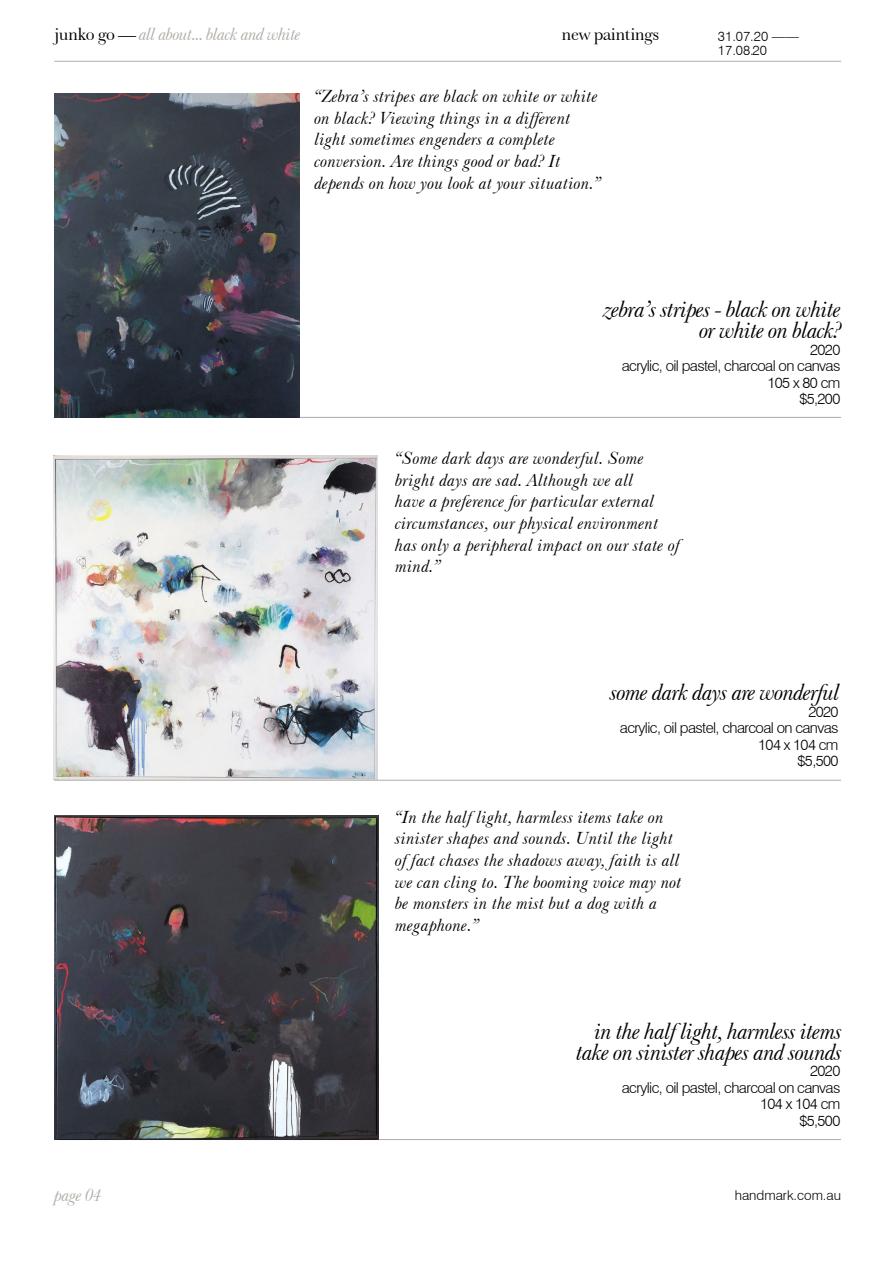
<style>
.page{position:relative;width:893px;height:1263px;background:#fff}
.page>*{position:absolute;margin:0;border:0;box-sizing:border-box;transform-origin:0 0}
.t1{font:italic 24px/21px "Baskerville No 2 BT";letter-spacing:-.04em;color:#000;text-align:right}
.t2{font:italic 18px/21.6px "Baskerville No 2 BT";color:#000}
.t3{font:italic 18px "Baskerville No 2 BT";letter-spacing:-.04em;color:#b1aba6}
.t4{font:18px "Baskerville No 2 BT";letter-spacing:-.04em;color:#000}
.t5{font:300 15px/16.5px "Swiss 721 BT";letter-spacing:-.04em;color:#000;text-align:right}
.t6{font:300 13.5px/13.5px "Swiss 721 BT";color:#000}
.s1{font-style:normal;color:#000}
</style>
<div class="page">
<hr style="left:54px;top:61px;width:787px;height:1px;background:#b1aba6">
<hr style="left:54px;top:417px;width:787px;height:1px;background:#b1aba6">
<hr style="left:54px;top:1139px;width:787px;height:1px;background:#b1aba6">
<img style="left:54px;top:456px;width:324px;height:324px">
<img style="left:54px;top:94px;width:246px;height:324px">
<hr style="left:54px;top:780px;width:787px;height:1px;background:#b1aba6">
<img style="left:54px;top:815px;width:325px;height:324px">
<p class="t3" style="left:54px;top:23px;width:248px"><span class="s1">junko go —</span> all about... black and white</p>
<p class="t4" style="left:561px;top:22px;width:100px">new paintings</p>
<p class="t6" style="left:718px;top:30px;width:82px">31.07.20 ——<br>17.08.20</p>
<p class="t2" style="left:315px;top:85px;width:288px">“Zebra’s stripes are black on white or white on black? Viewing things in a different light sometimes engenders a complete conversion. Are things good or bad? It depends on how you look at your situation.”</p>
<h1 class="t1" style="left:604px;top:298px;width:240px">zebra’s stripes - black on white or white on black?</h1>
<p class="t5" style="left:622px;top:341px;width:220px">2020<br>acrylic, oil pastel, charcoal on canvas<br>105 x 80 cm<br>$5,200</p>
<p class="t2" style="left:395px;top:447px;width:286px">“Some dark days are wonderful. Some bright days are sad. Although we all<br>have a preference for particular external circumstances, our physical environment has only a peripheral impact on our state of mind.”</p>
<h1 class="t1" style="left:610px;top:681px;width:231px">some dark days are wonderful</h1>
<p class="t5" style="left:620px;top:703px;width:220px">2020<br>acrylic, oil pastel, charcoal on canvas<br>104 x 104 cm<br>$5,500</p>
<p class="t2" style="left:395px;top:806px;width:288px">“In the half light, harmless items take on sinister shapes and sounds. Until the light of fact chases the shadows away, faith is all we can cling to. The booming voice may not be monsters in the mist but a dog with a megaphone.”</p>
<h1 class="t1" style="left:576px;top:1020px;width:268px">in the half light, harmless items take on sinister shapes and sounds</h1>
<p class="t5" style="left:622px;top:1063px;width:220px">2020<br>acrylic, oil pastel, charcoal on canvas<br>104 x 104 cm<br>$5,500</p>
<p class="t3" style="left:54px;top:1184px;width:49px">page 04</p>
<p class="t6" style="left:735px;top:1188px;width:108px">handmark.com.au</p>
</div>
